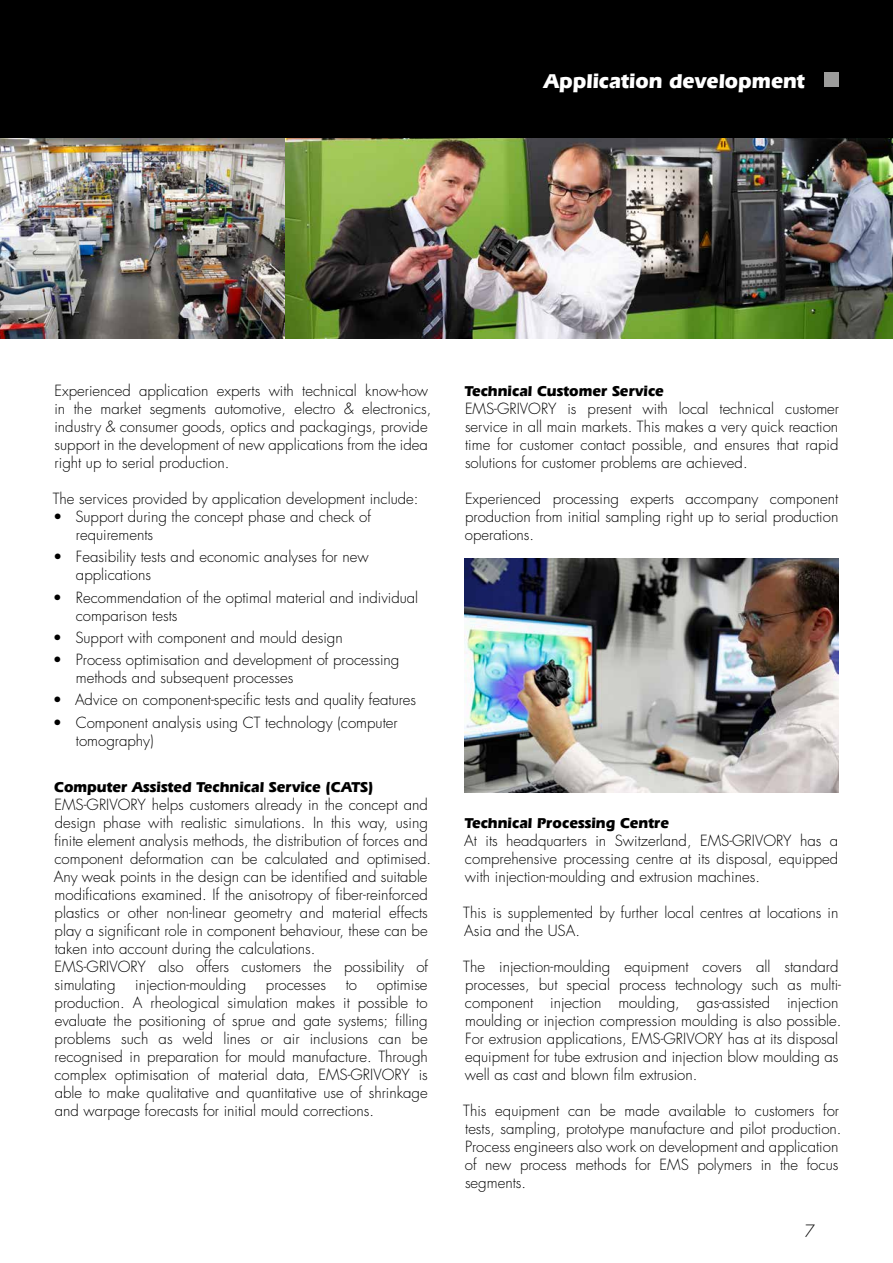
<style>
.page{position:relative;width:893px;height:1263px;background:#fff}
.page>*{position:absolute;margin:0;border:0;box-sizing:border-box;transform-origin:0 0}
.t1{font:700 21px "Eras IT Cby BT";color:#fff}
.t2{font:300 16.5px "Futura";color:#000}
.t3{font:300 15px/18px "Futura";color:#000}
.t4{font:700 15px "Eras IT Cby BT";color:#000}
</style>
<div class="page">
<div style="left:0;top:0;width:893px;height:138px;background:#000"></div>
<img style="left:0;top:138px;width:893px;height:200px">
<div style="left:825px;top:72px;width:14px;height:14px;background:#9d9d9c"></div>
<img style="left:464px;top:558px;width:375px;height:234px">
<h1 class="t1" style="left:544px;top:68px;width:263px">Application development</h1>
<p class="t3" style="left:54px;top:382px;width:378px">Experienced application experts with technical know-how in the market segments automotive, electro &amp; electronics, industry &amp; consumer goods, optics and packagings, provide support in the development of new applications from the idea right up to serial production.</p>
<p class="t3" style="left:53px;top:490px;width:367px">The services provided by application development include:</p>
<p class="t3" style="left:76px;top:508px;width:297px;text-indent:-23px">• Support during the concept phase and check of requirements</p>
<p class="t3" style="left:76px;top:548px;width:294px;text-indent:-23px">• Feasibility tests and economic analyses for new applications</p>
<p class="t3" style="left:76px;top:588px;width:344px;text-indent:-23px">• Recommendation of the optimal material and individual comparison tests</p>
<p class="t3" style="left:53px;top:628px;width:291px">• Support with component and mould design</p>
<p class="t3" style="left:76px;top:651px;width:325px;text-indent:-23px">• Process optimisation and development of processing methods and subsequent processes</p>
<p class="t3" style="left:53px;top:691px;width:365px">• Advice on component-specific tests and quality features</p>
<p class="t3" style="left:76px;top:713px;width:323px;text-indent:-23px">• Component analysis using CT technology (computer tomography)</p>
<p class="t4" style="left:54px;top:778px;width:321px">Computer Assisted Technical Service (CATS)</p>
<p class="t3" style="left:54px;top:796px;width:379px">EMS-GRIVORY helps customers already in the concept and design phase with realistic simulations. In this way, using finite element analysis methods, the distribution of forces and component deformation can be calculated and optimised.<br>Any weak points in the design can be identified and suitable modifications examined. If the anisotropy of fiber-reinforced plastics or other non-linear geometry and material effects play a significant role in component behaviour, these can be taken into account during the calculations.<br>EMS-GRIVORY also offers customers the possibility of simulating</p>
<p class="t3" style="left:135px;top:976px;width:113px">injection-moulding</p>
<p class="t3" style="left:266px;top:976px;width:62px">processes</p>
<p class="t3" style="left:346px;top:976px;width:13px">to</p>
<p class="t3" style="left:54px;top:976px;width:375px;text-align:justify;text-indent:322px">optimise production. A rheological simulation makes it possible to evaluate the positioning of sprue and gate systems; filling problems such as weld lines or air inclusions can be recognised in preparation for mould manufacture. Through complex optimisation of material data, EMS-GRIVORY is able to make qualitative and quantitative use of shrinkage and warpage forecasts for initial mould corrections.</p>
<p class="t4" style="left:465px;top:382px;width:201px">Technical Customer Service</p>
<p class="t3" style="left:465px;top:400px;width:376px;text-align:justify">EMS-GRIVORY is present with local technical customer service in all main markets. This makes a very quick reaction time for customer contact possible, and ensures that rapid solutions for customer problems are achieved.</p>
<p class="t3" style="left:465px;top:490px;width:375px;text-align:justify">Experienced processing experts accompany component production from initial sampling right up to serial production operations.</p>
<p class="t4" style="left:465px;top:814px;width:206px">Technical Processing Centre</p>
<p class="t3" style="left:464px;top:832px;width:376px;text-align:justify">At its headquarters in Switzerland, EMS-GRIVORY has a comprehensive processing centre at its disposal, equipped with injection-moulding and extrusion machines.</p>
<p class="t3" style="left:463px;top:904px;width:377px">This is supplemented by further local centres at locations in<br>Asia and the USA.</p>
<p class="t3" style="left:463px;top:958px;width:380px">The injection-moulding equipment covers all standard processes, but special process technology such as multi&shy;component injection moulding, gas-assisted injection moulding or injection compression moulding is also possible.<br>For extrusion applications, EMS-GRIVORY has at its disposal equipment for tube extrusion and injection blow moulding as well as cast and blown film extrusion.</p>
<p class="t3" style="left:463px;top:1102px;width:380px">This equipment can be made available to customers for tests, sampling, prototype manufacture and pilot production.<br>Process engineers also work on development and application of new process methods for EMS polymers in the focus segments.</p>
<p class="t2" style="left:805px;top:1221px;width:12px">7</p>
</div>
